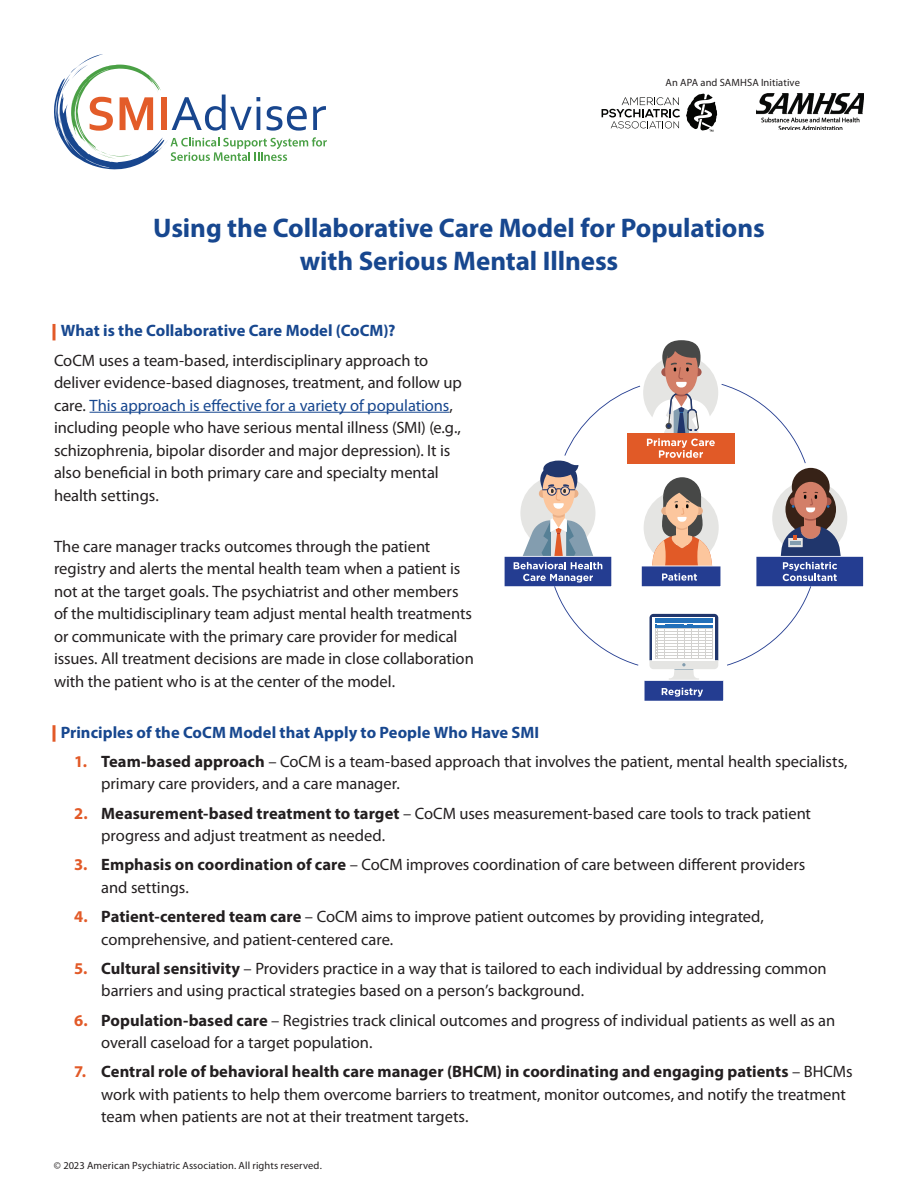
<style>
.page{position:relative;width:918px;height:1188px;background:#fff}
.page>*{position:absolute;margin:0;border:0;box-sizing:border-box;transform-origin:0 0}
.t1{font:700 27px/32.4px "Myriad Pro";letter-spacing:-.005em;color:#17478f;text-align:center}
.t2{font:16.5px/22.5px "Myriad Pro";letter-spacing:-.005em;color:#231f20}
.t3{font:700 16.5px "Myriad Pro";color:#17478f}
.t4{font:10.5px "Myriad Pro";letter-spacing:.01em;color:#231f20}
.s1{color:#17478f}
.s2{font-weight:700;color:#e25a28}
.s3{font-weight:700}
</style>
<div class="page">
<svg style="left:54px;top:54px;width:273px;height:116px"></svg>
<img style="left:756px;top:94px;width:108px;height:36px">
<svg style="left:686px;top:93px;width:31px;height:39px"></svg>
<svg style="left:602px;top:97px;width:78px;height:31px"></svg>
<svg style="left:52px;top:324px;width:4px;height:16px"></svg>
<hr style="left:90px;top:412px;width:359px;height:1px;background:#17478f">
<svg style="left:52px;top:725px;width:4px;height:17px"></svg>
<svg style="left:504px;top:340px;width:360px;height:361px"></svg>
<p class="t4" style="left:666px;top:76px;width:136px">An APA and SAMHSA Initiative</p>
<h1 class="t1" style="left:153px;top:211px;width:613px">Using the Collaborative Care Model for Populations with Serious Mental Illness</h1>
<p class="t3" style="left:61px;top:320px;width:336px">What is the Collaborative Care Model (CoCM)?</p>
<p class="t2" style="left:54px;top:349px;width:409px">CoCM uses a team-based, interdisciplinary approach to deliver evidence-based diagnoses, treatment, and follow up care. <span class="s1">This approach is effective for a variety of populations</span>, including people who have serious mental illness (SMI) (e.g., schizophrenia, bipolar disorder and major depression). It is also beneficial in both primary care and specialty mental health settings.</p>
<p class="t2" style="left:54px;top:535px;width:421px">The care manager tracks outcomes through the patient registry and alerts the mental health team when a patient is not at the target goals. The psychiatrist and other members of the multidisciplinary team adjust mental health treatments or communicate with the primary care provider for medical issues. All treatment decisions are made in close collaboration with the patient who is at the center of the model.</p>
<p class="t3" style="left:61px;top:721px;width:480px">Principles of the CoCM Model that Apply to People Who Have SMI</p>
<p class="t2" style="left:101px;top:750px;width:748px;text-indent:-27px"><span class="s2">1.</span> <span class="s3">Team-based approach</span> – CoCM is a team-based approach that involves the patient, mental health specialists, primary care providers, and a care manager.</p>
<p class="t2" style="left:101px;top:802px;width:711px;text-indent:-27px"><span class="s2">2.</span> <span class="s3">Measurement-based treatment to target</span> – CoCM uses measurement-based care tools to track patient progress and adjust treatment as needed.</p>
<p class="t2" style="left:101px;top:853px;width:706px;text-indent:-27px"><span class="s2">3.</span> <span class="s3">Emphasis on coordination of care</span> – CoCM improves coordination of care between different providers and settings.</p>
<p class="t2" style="left:101px;top:905px;width:664px;text-indent:-27px"><span class="s2">4.</span> <span class="s3">Patient-centered team care</span> – CoCM aims to improve patient outcomes by providing integrated, comprehensive, and patient-centered care.</p>
<p class="t2" style="left:101px;top:957px;width:727px;text-indent:-27px"><span class="s2">5.</span> <span class="s3">Cultural sensitivity</span> – Providers practice in a way that is tailored to each individual by addressing common barriers and using practical strategies based on a person’s background.</p>
<p class="t2" style="left:101px;top:1009px;width:735px;text-indent:-27px"><span class="s2">6.</span> <span class="s3">Population-based care</span> – Registries track clinical outcomes and progress of individual patients as well as an overall caseload for a target population.</p>
<p class="t2" style="left:101px;top:1060px;width:753px;text-indent:-27px"><span class="s2">7.</span> <span class="s3">Central role of behavioral health care manager (BHCM) in coordinating and engaging patients</span> – BHCMs work with patients to help them overcome barriers to treatment, monitor outcomes, and notify the treatment team when patients are not at their treatment targets.</p>
<p class="t4" style="left:54px;top:1159px;width:269px">© 2023 American Psychiatric Association. All rights reserved.</p>
</div>
